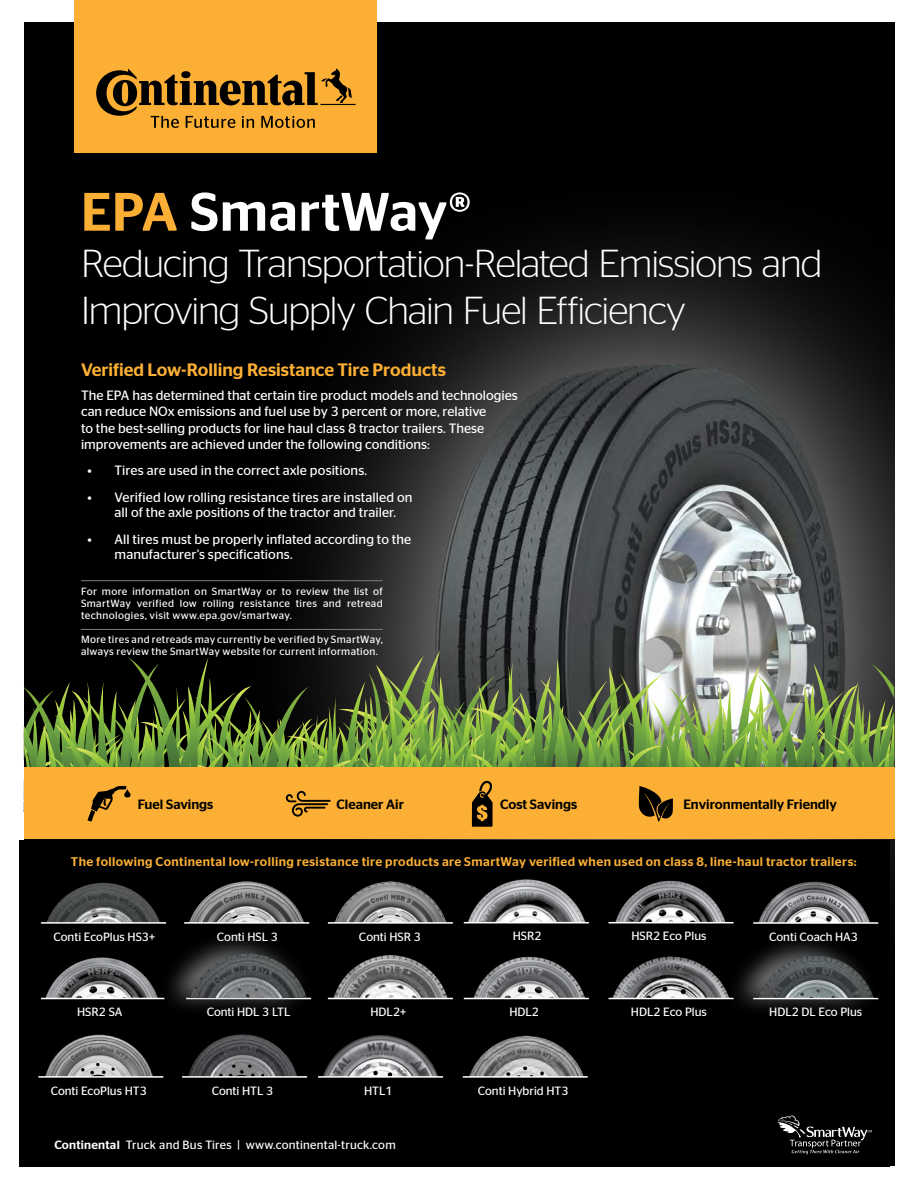
<style>
.page{position:relative;width:918px;height:1188px;background:#fff}
.page>*{position:absolute;margin:0;border:0;box-sizing:border-box;transform-origin:0 0}
.t1{font:500 54px "Continental Stag Sans";letter-spacing:.005em;color:#fff}
.t2{font:300 39px/46.5px "Continental Stag Sans";letter-spacing:-.03em;color:#fff}
.t3{font:500 18px "Continental Stag Sans";color:#fbaf34}
.t4{font:13.5px/16.2px "Continental Stag Sans";color:#fff}
.t5{font:500 13.5px "Continental Stag Sans";color:#000}
.t6{font:500 12.6px "Continental Stag Sans";letter-spacing:.03em;color:#fbaf34}
.t7{font:12px "Continental Stag Sans";color:#fff}
.t8{font:12px "Continental Stag Sans";letter-spacing:.02em;color:#fff}
.t9{font:10.5px/12px "Continental Stag Sans";letter-spacing:.035em;color:#fff;text-align:justify}
.s1{color:#fbaf34}
.s2{font-weight:500}
</style>
<div class="page">
<div style="left:24px;top:22px;width:870px;height:1144px;background:#000"></div>
<div style="left:243px;top:174px;width:675px;height:849px;background:#fff;opacity:.75"></div>
<img style="left:428px;top:357px;width:424px;height:292px">
<div style="left:24px;top:768px;width:870px;height:71px;background:#fbaf34"></div>
<div style="left:74px;top:0;width:303px;height:153px;background:#fbaf34"></div>
<svg style="left:96px;top:69px;width:260px;height:59px"></svg>
<div style="left:19px;top:840px;width:871px;height:327px;background:#000"></div>
<hr style="left:81px;top:580px;width:302px;height:1px;background:#77787b">
<hr style="left:81px;top:629px;width:302px;height:1px;background:#77787b">
<svg style="left:778px;top:1116px;width:94px;height:38px"></svg>
<img style="left:45px;top:1034px;width:108px;height:42px">
<hr style="left:38px;top:1076px;width:125px;height:2px;background:#fff">
<img style="left:323px;top:1035px;width:115px;height:41px">
<hr style="left:318px;top:1076px;width:125px;height:2px;background:#fff">
<img style="left:468px;top:879px;width:117px;height:43px">
<hr style="left:464px;top:922px;width:125px;height:1px;background:#fff">
<img style="left:758px;top:881px;width:112px;height:41px">
<hr style="left:753px;top:922px;width:125px;height:2px;background:#fff">
<img style="left:43px;top:957px;width:115px;height:41px">
<hr style="left:41px;top:998px;width:123px;height:1px;background:#fff">
<img style="left:468px;top:956px;width:117px;height:42px">
<hr style="left:464px;top:998px;width:125px;height:1px;background:#fff">
<img style="left:612px;top:956px;width:114px;height:42px">
<hr style="left:609px;top:998px;width:125px;height:1px;background:#fff">
<img style="left:469px;top:1035px;width:115px;height:41px">
<hr style="left:463px;top:1076px;width:125px;height:2px;background:#fff">
<img style="left:613px;top:880px;width:118px;height:42px">
<hr style="left:609px;top:922px;width:125px;height:1px;background:#fff">
<svg style="left:24px;top:649px;width:870px;height:178px"></svg>
<img style="left:335px;top:881px;width:112px;height:41px">
<hr style="left:328px;top:922px;width:125px;height:2px;background:#fff">
<img style="left:189px;top:881px;width:115px;height:41px">
<hr style="left:184px;top:922px;width:125px;height:2px;background:#fff">
<div style="left:726px;top:932px;width:152px;height:85px;background:#9d9fa2;opacity:.75"></div>
<img style="left:757px;top:955px;width:118px;height:43px">
<hr style="left:753px;top:998px;width:125px;height:1px;background:#fff">
<div style="left:158px;top:931px;width:155px;height:85px;background:#9d9fa2;opacity:.75"></div>
<img style="left:187px;top:954px;width:123px;height:44px">
<img style="left:188px;top:1034px;width:109px;height:42px">
<hr style="left:182px;top:1076px;width:125px;height:2px;background:#fff">
<img style="left:332px;top:955px;width:117px;height:43px">
<hr style="left:328px;top:998px;width:125px;height:1px;background:#fff">
<img style="left:47px;top:882px;width:113px;height:40px">
<hr style="left:41px;top:922px;width:125px;height:2px;background:#fff">
<h1 class="t1" style="left:81px;top:181px;width:391px"><span class="s1">EPA</span> SmartWay®</h1>
<h2 class="t2" style="left:81px;top:240px;width:743px">Reducing Transportation-Related Emissions and<br>Improving Supply Chain Fuel Efficiency</h2>
<h3 class="t3" style="left:81px;top:359px;width:366px">Verified Low-Rolling Resistance Tire Products</h3>
<p class="t4" style="left:81px;top:387px;width:438px">The EPA has determined that certain tire product models and technologies can reduce NOx emissions and fuel use by 3 percent or more, relative<br>to the best-selling products for line haul class 8 tractor trailers. These improvements are achieved under the following conditions:</p>
<p class="t4" style="left:88px;top:462px;width:281px">• Tires are used in the correct axle positions.</p>
<p class="t4" style="left:115px;top:490px;width:299px;line-height:15px;text-indent:-27px">• Verified low rolling resistance tires are installed on all of the axle positions of the tractor and trailer.</p>
<p class="t4" style="left:115px;top:532px;width:298px;line-height:15px;text-indent:-27px">• All tires must be properly inflated according to the manufacturer’s specifications.</p>
<p class="t9" style="left:81px;top:585px;width:303px">For more information on SmartWay or to review the list of SmartWay verified low rolling resistance tires and retread technologies, visit www.epa.gov/smartway.</p>
<p class="t9" style="left:81px;top:634px;width:303px">More tires and retreads may currently be verified by SmartWay, always review the SmartWay website for current information.</p>
<p class="t5" style="left:138px;top:796px;width:77px">Fuel Savings</p>
<p class="t5" style="left:337px;top:796px;width:69px">Cleaner Air</p>
<p class="t5" style="left:500px;top:796px;width:79px">Cost Savings</p>
<p class="t5" style="left:683px;top:797px;width:155px">Environmentally Friendly</p>
<p class="t6" style="left:71px;top:855px;width:787px">The following Continental low-rolling resistance tire products are SmartWay verified when used on class 8, line-haul tractor trailers:</p>
<p class="t7" style="left:53px;top:930px;width:103px">Conti EcoPlus HS3+</p>
<p class="t7" style="left:217px;top:930px;width:63px">Conti HSL 3</p>
<p class="t7" style="left:359px;top:930px;width:63px">Conti HSR 3</p>
<p class="t7" style="left:513px;top:929px;width:30px">HSR2</p>
<p class="t7" style="left:769px;top:930px;width:91px">Conti Coach HA3</p>
<p class="t7" style="left:631px;top:929px;width:77px">HSR2 Eco Plus</p>
<p class="t7" style="left:77px;top:1005px;width:47px">HSR2 SA</p>
<p class="t7" style="left:509px;top:1005px;width:31px">HDL2</p>
<p class="t7" style="left:631px;top:1005px;width:78px">HDL2 Eco Plus</p>
<p class="t7" style="left:207px;top:1005px;width:85px">Conti HDL 3 LTL</p>
<p class="t7" style="left:769px;top:1005px;width:95px">HDL2 DL Eco Plus</p>
<p class="t7" style="left:370px;top:1005px;width:37px">HDL2+</p>
<p class="t7" style="left:51px;top:1084px;width:98px">Conti EcoPlus HT3</p>
<p class="t7" style="left:364px;top:1084px;width:30px">HTL1</p>
<p class="t7" style="left:212px;top:1084px;width:63px">Conti HTL 3</p>
<p class="t8" style="left:54px;top:1138px;width:343px"><span class="s2">Continental</span> Truck and Bus Tires | www.continental-truck.com</p>
<p class="t7" style="left:478px;top:1084px;width:92px">Conti Hybrid HT3</p>
</div>
